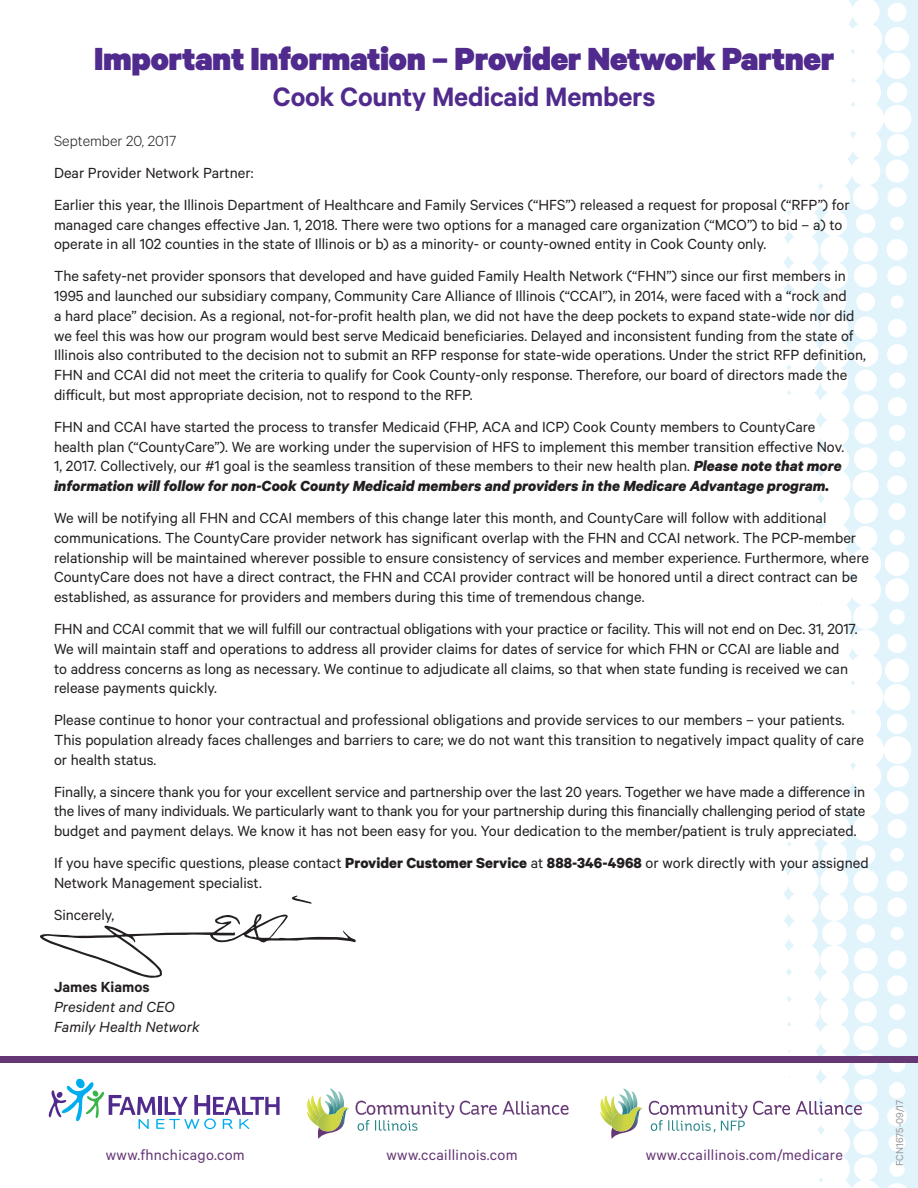
<style>
.page{position:relative;width:918px;height:1188px;background:#fff}
.page>*{position:absolute;margin:0;border:0;box-sizing:border-box;transform-origin:0 0}
.t1{font:900 36px "Calibre";letter-spacing:-.01em;color:#502b8d}
.t2{font:600 30px "Calibre";letter-spacing:-.01em;color:#502b8d}
.t3{font:16.5px/19.8px "Calibre";color:#231f20}
.t4{font:16.5px "Calibre";letter-spacing:.02em;color:#653775}
.t5{font:italic 16.5px/19.8px "Calibre";color:#231f20}
.t6{font:300 16.5px "Calibre";color:#231f20}
.t7{font:11.25px "Calibre";color:#939598}
.s1{font-weight:700;font-style:italic}
.s2{font-weight:700}
.s3{font-weight:600;font-style:normal}
</style>
<div class="page">
<svg style="left:783px;top:0;width:135px;height:569px"></svg>
<svg style="left:623px;top:571px;width:295px;height:617px"></svg>
<div style="left:885px;top:551px;width:24px;height:25px;background:#fff;border-radius:50%"></div>
<div style="left:850px;top:548px;width:31px;height:31px;background:#fff;border-radius:50%"></div>
<hr style="left:536px;top:567px;width:321px;height:4px;background:#fff">
<div style="left:0;top:1056px;width:918px;height:7px;background:#653775"></div>
<svg style="left:49px;top:1079px;width:231px;height:50px"></svg>
<svg style="left:308px;top:1089px;width:36px;height:50px"></svg>
<img style="left:308px;top:1121px;width:9px;height:5px">
<img style="left:307px;top:1099px;width:10px;height:22px">
<img style="left:310px;top:1095px;width:11px;height:22px">
<img style="left:317px;top:1097px;width:8px;height:10px">
<img style="left:317px;top:1107px;width:33px;height:24px">
<svg style="left:460px;top:1101px;width:37px;height:14px"></svg>
<svg style="left:503px;top:1101px;width:66px;height:14px"></svg>
<svg style="left:356px;top:1101px;width:98px;height:30px"></svg>
<svg style="left:796px;top:1101px;width:66px;height:14px"></svg>
<svg style="left:649px;top:1101px;width:141px;height:32px"></svg>
<svg style="left:611px;top:1089px;width:32px;height:50px"></svg>
<img style="left:600px;top:1112px;width:11px;height:14px">
<img style="left:601px;top:1099px;width:10px;height:22px">
<img style="left:604px;top:1095px;width:10px;height:22px">
<img style="left:611px;top:1097px;width:7px;height:10px">
<img style="left:611px;top:1107px;width:32px;height:24px">
<svg style="left:40px;top:914px;width:316px;height:64px"></svg>
<svg style="left:292px;top:896px;width:20px;height:8px"></svg>
<p class="t1" style="left:94px;top:36px;width:742px">Important Information – Provider Network Partner</p>
<p class="t2" style="left:273px;top:79px;width:384px">Cook County Medicaid Members</p>
<p class="t6" style="left:54px;top:132px;width:124px">September 20, 2017</p>
<p class="t3" style="left:54px;top:162px;width:201px">Dear Provider Network Partner:</p>
<p class="t3" style="left:54px;top:194px;width:797px">Earlier this year, the Illinois Department of Healthcare and Family Services (“HFS”) released a request for proposal (“RFP”) for managed care changes effective Jan. 1, 2018. There were two options for a managed care organization (“MCO”) to bid – a) to operate in all 102 counties in the state of Illinois or b) as a minority- or county-owned entity in Cook County only.</p>
<p class="t3" style="left:54px;top:266px;width:814px">The safety-net provider sponsors that developed and have guided Family Health Network (“FHN”) since our first members in 1995 and launched our subsidiary company, Community Care Alliance of Illinois (“CCAI”), in 2014, were faced with a “rock and<br>a hard place” decision. As a regional, not-for-profit health plan, we did not have the deep pockets to expand state-wide nor did we feel this was how our program would best serve Medicaid beneficiaries. Delayed and inconsistent funding from the state of Illinois also contributed to the decision not to submit an RFP response for state-wide operations. Under the strict RFP definition, FHN and CCAI did not meet the criteria to qualify for Cook County-only response. Therefore, our board of directors made the difficult, but most appropriate decision, not to respond to the RFP.</p>
<p class="t3" style="left:54px;top:416px;width:792px">FHN and CCAI have started the process to transfer Medicaid (FHP, ACA and ICP) Cook County members to CountyCare health plan (“CountyCare”). We are working under the supervision of HFS to implement this member transition effective Nov.<br>1, 2017. Collectively, our #1 goal is the seamless transition of these members to their new health plan. <span class="s1">Please note that more information will follow for non-Cook County Medicaid members and providers in the Medicare Advantage program.</span></p>
<p class="t3" style="left:54px;top:507px;width:817px">We will be notifying all FHN and CCAI members of this change later this month, and CountyCare will follow with additional communications. The CountyCare provider network has significant overlap with the FHN and CCAI network. The PCP-member relationship will be maintained wherever possible to ensure consistency of services and member experience. Furthermore, where CountyCare does not have a direct contract, the FHN and CCAI provider contract will be honored until a direct contract can be established, as assurance for providers and members during this time of tremendous change.</p>
<p class="t3" style="left:54px;top:618px;width:805px">FHN and CCAI commit that we will fulfill our contractual obligations with your practice or facility. This will not end on Dec. 31, 2017.<br>We will maintain staff and operations to address all provider claims for dates of service for which FHN or CCAI are liable and<br>to address concerns as long as necessary. We continue to adjudicate all claims, so that when state funding is received we can release payments quickly.</p>
<p class="t3" style="left:54px;top:710px;width:811px">Please continue to honor your contractual and professional obligations and provide services to our members – your patients.<br>This population already faces challenges and barriers to care; we do not want this transition to negatively impact quality of care or health status.</p>
<p class="t3" style="left:54px;top:781px;width:813px;text-align:justify">Finally, a sincere thank you for your excellent service and partnership over the last 20 years. Together we have made a difference in the lives of many individuals. We particularly want to thank you for your partnership during this financially challenging period of state budget and payment delays. We know it has not been easy for you. Your dedication to the member/patient is truly appreciated.</p>
<p class="t3" style="left:54px;top:852px;width:816px">If you have specific questions, please contact <span class="s2">Provider Customer Service</span> at <span class="s2">888-346-4968</span> or work directly with your assigned<br>Network Management specialist.</p>
<p class="t3" style="left:54px;top:904px;width:62px">Sincerely,</p>
<p class="t5" style="left:54px;top:977px;width:147px"><span class="s3">James Kiamos<br></span>President and CEO<br>Family Health Network</p>
<p class="t4" style="left:106px;top:1145px;width:140px">www.fhnchicago.com</p>
<p class="t4" style="left:387px;top:1145px;width:132px">www.ccaillinois.com</p>
<p class="t4" style="left:646px;top:1145px;width:199px">www.ccaillinois.com/medicare</p>
<p class="t7" style="left:893px;top:1166px;width:68px;rotate:-90deg">FCN1675-09/17</p>
</div>
